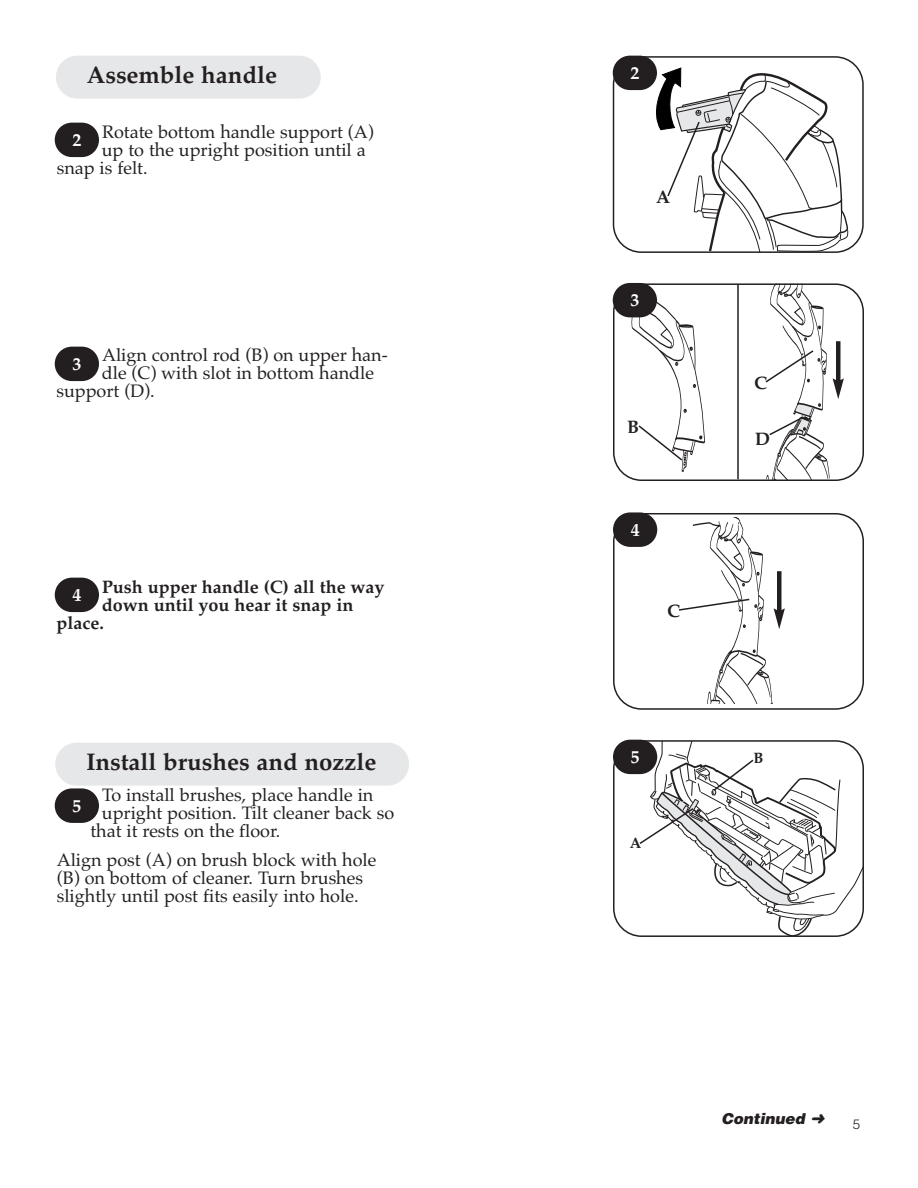
<style>
.page{position:relative;width:918px;height:1188px;background:#fff}
.page>*{position:absolute;margin:0;border:0;box-sizing:border-box;transform-origin:0 0}
.t1{font:700 24px "Palatino";color:#231f20}
.t2{font:18px/18px "Palatino";color:#231f20}
.t3{font:700 18px "Palatino";color:#231f20}
.t4{font:700 18px "Palatino";color:#fff}
.t5{font:italic 900 15px "Helvetica";color:#231f20}
.t6{font:700 15px "Palatino";color:#231f20}
.t7{font:300 13.5px "Helvetica";color:#231f20}
</style>
<div class="page">
<svg style="left:613px;top:56px;width:251px;height:197px"></svg>
<div style="left:56px;top:56px;width:265px;height:43px;background:#e6e7e9;border-radius:21px"></div>
<div style="left:613px;top:56px;width:44px;height:34px;background:#231f20;border-radius:17px"></div>
<div style="left:55px;top:123px;width:44px;height:34px;background:#231f20;border-radius:17px"></div>
<div style="left:55px;top:578px;width:44px;height:34px;background:#231f20;border-radius:17px"></div>
<div style="left:55px;top:347px;width:44px;height:34px;background:#231f20;border-radius:17px"></div>
<div style="left:55px;top:788px;width:44px;height:35px;background:#231f20;border-radius:17px"></div>
<svg style="left:613px;top:513px;width:251px;height:197px"></svg>
<div style="left:613px;top:512px;width:44px;height:35px;background:#231f20;border-radius:17px"></div>
<svg style="left:613px;top:740px;width:251px;height:197px"></svg>
<div style="left:55px;top:743px;width:354px;height:43px;background:#e6e7e9;border-radius:21px"></div>
<div style="left:613px;top:740px;width:44px;height:34px;background:#231f20;border-radius:17px"></div>
<svg style="left:638px;top:741px;width:225px;height:195px"></svg>
<svg style="left:613px;top:283px;width:251px;height:198px"></svg>
<svg style="left:752px;top:283px;width:92px;height:197px"></svg>
<svg style="left:633px;top:61px;width:215px;height:191px"></svg>
<svg style="left:677px;top:517px;width:108px;height:187px"></svg>
<div style="left:613px;top:283px;width:44px;height:34px;background:#231f20;border-radius:17px"></div>
<svg style="left:631px;top:298px;width:74px;height:174px"></svg>
<h1 class="t1" style="left:87px;top:60px;width:192px">Assemble handle</h1>
<p class="t4" style="left:631px;top:62px;width:10px">2</p>
<p class="t2" style="left:102px;top:122px;width:273px">Rotate bottom handle support (A)</p>
<p class="t2" style="left:102px;top:140px;width:266px">up to the upright position until a</p>
<p class="t2" style="left:57px;top:158px;width:92px">snap is felt.</p>
<p class="t4" style="left:73px;top:129px;width:10px">2</p>
<p class="t2" style="left:102px;top:346px;width:287px">Align control rod (B) on upper han-</p>
<p class="t2" style="left:102px;top:364px;width:274px">dle (C) with slot in bottom handle</p>
<p class="t2" style="left:56px;top:382px;width:100px">support (D).</p>
<p class="t4" style="left:73px;top:353px;width:10px">3</p>
<p class="t3" style="left:102px;top:576px;width:284px">Push upper handle (C) all the way</p>
<p class="t3" style="left:102px;top:594px;width:253px">down until you hear it snap in</p>
<p class="t3" style="left:56px;top:612px;width:49px">place.</p>
<p class="t4" style="left:73px;top:584px;width:10px">4</p>
<p class="t3" style="left:656px;top:186px;width:16px">A</p>
<p class="t4" style="left:631px;top:290px;width:10px">3</p>
<p class="t3" style="left:627px;top:416px;width:14px">B</p>
<p class="t4" style="left:631px;top:519px;width:10px">4</p>
<p class="t3" style="left:667px;top:600px;width:14px">C</p>
<p class="t3" style="left:754px;top:372px;width:14px">C</p>
<p class="t3" style="left:755px;top:428px;width:16px">D</p>
<h1 class="t1" style="left:86px;top:747px;width:292px">Install brushes and nozzle</h1>
<p class="t4" style="left:631px;top:746px;width:10px">5</p>
<p class="t6" style="left:753px;top:749px;width:12px">B</p>
<p class="t2" style="left:102px;top:786px;width:273px">To install brushes, place handle in</p>
<p class="t2" style="left:102px;top:804px;width:294px">upright position. Tilt cleaner back so</p>
<p class="t2" style="left:90px;top:822px;width:192px">that it rests on the floor.</p>
<p class="t2" style="left:57px;top:851px;width:321px">Align post (A) on brush block with hole (B) on bottom of cleaner. Turn brushes slightly until post fits easily into hole.</p>
<p class="t4" style="left:73px;top:795px;width:10px">5</p>
<p class="t6" style="left:630px;top:834px;width:13px">A</p>
<p class="t5" style="left:722px;top:1110px;width:106px">Continued ➜</p>
<p class="t7" style="left:853px;top:1117px;width:9px">5</p>
</div>
